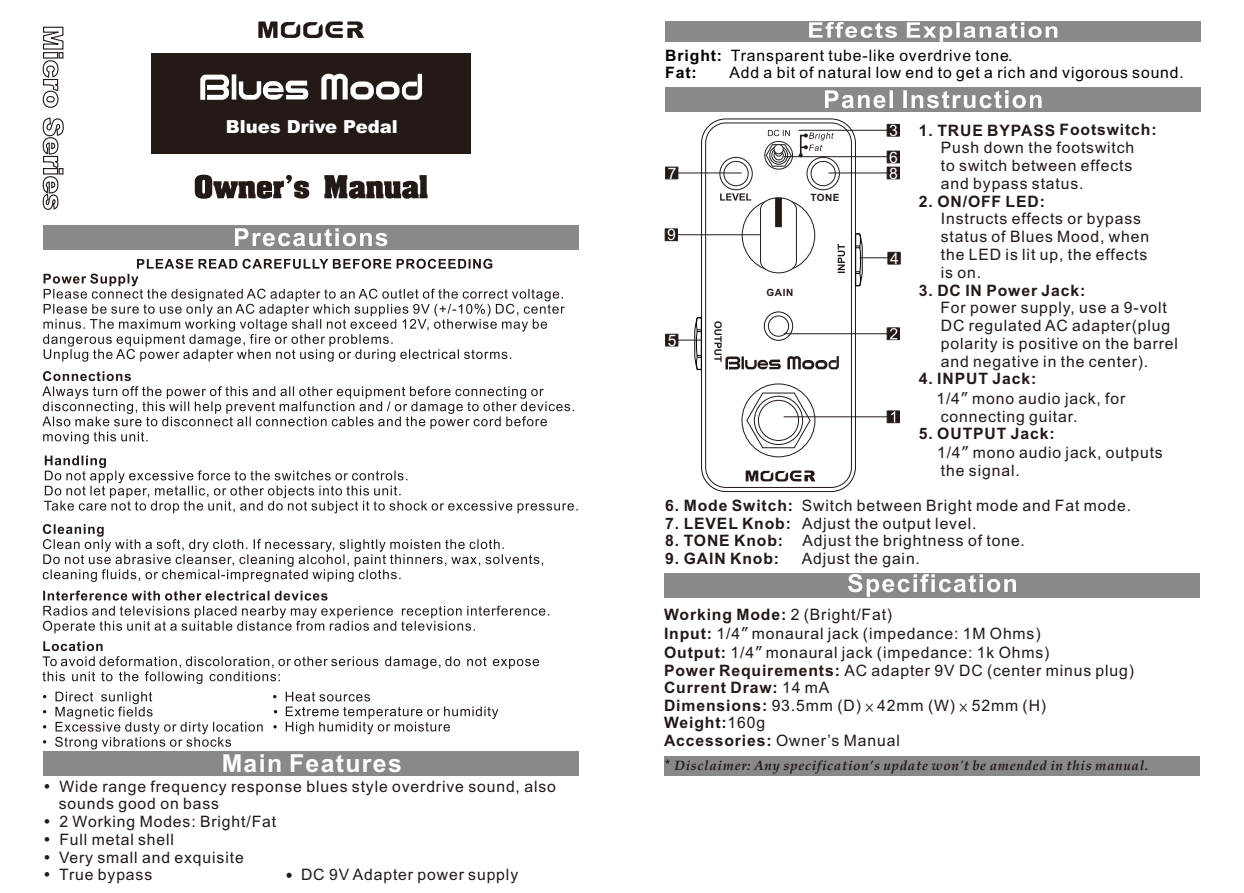
<style>
.page{position:relative;width:1244px;height:893px;background:#fff}
.page>*{position:absolute;margin:0;border:0;box-sizing:border-box;transform-origin:0 0}
.t1{font:700 24.75px "Arial";letter-spacing:.055em;color:#fff}
.t2{font:900 18px "Arial";color:#fff}
.t3{font:15.75px/17.6px "Arial";letter-spacing:.055em;color:#231916}
.t4{font:15.75px/17.6px "Arial";letter-spacing:.055em;color:#000}
.t5{font:700 15.75px "Arial";letter-spacing:.055em;color:#231916}
.t6{font:15.75px/26.8px "Arial";color:#fff}
.t7{font:italic 700 13.5px "Palatino Linotype";letter-spacing:.05em;color:#231916}
.t8{font:700 9.9px "Arial";letter-spacing:.055em;color:#231916}
.s1{font-weight:700}
.s2{font-family:"Tahoma"}
.s3{font-family:"P Ming Li U"}
.s4{font-family:"Arial";font-weight:400;font-style:normal;font-size:14.62px}
</style>
<div class="page">
<div style="left:43px;top:751px;width:536px;height:24px;background:#898989"></div>
<svg style="left:42px;top:26px;width:22px;height:82px"></svg>
<svg style="left:42px;top:117px;width:22px;height:93px"></svg>
<svg style="left:258px;top:21px;width:106px;height:17px"></svg>
<svg style="left:195px;top:175px;width:232px;height:24px"></svg>
<div style="left:43px;top:225px;width:536px;height:24px;background:#898989"></div>
<svg style="left:235px;top:228px;width:152px;height:18px"></svg>
<svg style="left:43px;top:259px;width:522px;height:103px"></svg>
<svg style="left:42px;top:641px;width:497px;height:108px"></svg>
<svg style="left:43px;top:456px;width:535px;height:177px"></svg>
<svg style="left:42px;top:371px;width:532px;height:73px"></svg>
<div style="left:665px;top:87px;width:536px;height:24px;background:#898989"></div>
<svg style="left:825px;top:90px;width:216px;height:18px"></svg>
<div style="left:701px;top:119px;width:155px;height:373px;background:#fff;border:1px solid #231916;border-radius:24px"></div>
<div style="left:705px;top:123px;width:147px;height:365px;background:#fff;border:1px solid #231916;border-radius:20px"></div>
<div style="left:720px;top:157px;width:32px;height:33px;background:#433b38;border-radius:50%"></div>
<svg style="left:719px;top:157px;width:33px;height:33px"></svg>
<div style="left:723px;top:161px;width:25px;height:25px;background:#fff;border:1px solid #231916;border-radius:50%"></div>
<svg style="left:807px;top:157px;width:32px;height:33px"></svg>
<div style="left:811px;top:161px;width:24px;height:25px;background:#fff;border:1px solid #231916;border-radius:50%"></div>
<div style="left:742px;top:199px;width:73px;height:73px;background:#fff;border:1px solid #241e1e;border-radius:50%"></div>
<svg style="left:760px;top:197px;width:37px;height:76px"></svg>
<div style="left:775px;top:198px;width:7px;height:29px;background:#231916"></div>
<div style="left:764px;top:312px;width:28px;height:28px;background:#2a201d;border-radius:50%"></div>
<svg style="left:764px;top:312px;width:29px;height:29px"></svg>
<div style="left:768px;top:316px;width:20px;height:20px;background:#605956;border-radius:10px"></div>
<div style="left:768px;top:316px;width:21px;height:20px;background:#fff;border:1px solid #231916;border-radius:50%"></div>
<svg style="left:746px;top:471px;width:69px;height:10px"></svg>
<svg style="left:837px;top:244px;width:8px;height:29px"></svg>
<svg style="left:768px;top:130px;width:22px;height:6px"></svg>
<svg style="left:720px;top:193px;width:31px;height:8px"></svg>
<svg style="left:742px;top:384px;width:73px;height:73px"></svg>
<svg style="left:746px;top:392px;width:65px;height:56px"></svg>
<svg style="left:754px;top:396px;width:49px;height:49px"></svg>
<div style="left:758px;top:400px;width:41px;height:41px;background:#fff;border:1px solid #231916;border-radius:50%"></div>
<svg style="left:855px;top:233px;width:8px;height:53px"></svg>
<svg style="left:764px;top:141px;width:29px;height:28px"></svg>
<svg style="left:765px;top:144px;width:27px;height:23px"></svg>
<svg style="left:774px;top:145px;width:9px;height:11px"></svg>
<div style="left:774px;top:144px;width:9px;height:10px;background:#fff;border:1px solid #241e1e;border-radius:50%"></div>
<svg style="left:714px;top:321px;width:125px;height:48px"></svg>
<svg style="left:799px;top:133px;width:34px;height:23px"></svg>
<hr style="left:783px;top:333px;width:116px;height:1px;background:#231916">
<div style="left:887px;top:328px;width:13px;height:12px;background:#231916;border:1px solid #231916"></div>
<svg style="left:890px;top:328px;width:7px;height:11px"></svg>
<hr style="left:783px;top:416px;width:115px;height:1px;background:#231916">
<svg style="left:887px;top:411px;width:13px;height:12px"></svg>
<svg style="left:891px;top:411px;width:4px;height:11px"></svg>
<hr style="left:859px;top:257px;width:36px;height:1px;background:#231916">
<div style="left:887px;top:252px;width:13px;height:12px;background:#231916;border:1px solid #231916"></div>
<svg style="left:675px;top:317px;width:27px;height:53px"></svg>
<div style="left:665px;top:334px;width:13px;height:12px;background:#231916;border:1px solid #231916"></div>
<div style="left:665px;top:229px;width:13px;height:12px;background:#231916;border:1px solid #231916"></div>
<hr style="left:798px;top:130px;width:98px;height:1px;background:#231916">
<hr style="left:783px;top:156px;width:111px;height:1px;background:#231916">
<div style="left:887px;top:124px;width:13px;height:12px;background:#231916;border:1px solid #231916"></div>
<div style="left:887px;top:151px;width:13px;height:12px;background:#231916;border:1px solid #231916"></div>
<hr style="left:828px;top:173px;width:66px;height:1px;background:#231916">
<div style="left:887px;top:167px;width:13px;height:12px;background:#231916;border:1px solid #231916"></div>
<div style="left:665px;top:167px;width:13px;height:12px;background:#231916;border:1px solid #231916"></div>
<hr style="left:675px;top:173px;width:66px;height:1px;background:#231916">
<hr style="left:678px;top:234px;width:83px;height:1px;background:#231916">
<div style="left:664px;top:573px;width:536px;height:24px;background:#898989"></div>
<svg style="left:848px;top:574px;width:168px;height:23px"></svg>
<div style="left:664px;top:756px;width:536px;height:19px;background:#898989"></div>
<div style="left:665px;top:21px;width:536px;height:21px;background:#898989"></div>
<svg style="left:809px;top:22px;width:248px;height:20px"></svg>
<div style="left:151px;top:53px;width:320px;height:101px;background:#231916"></div>
<svg style="left:200px;top:74px;width:222px;height:26px"></svg>
<svg style="left:287px;top:873px;width:4px;height:4px"></svg>
<p class="t2" style="left:226px;top:120px;width:174px">Blues Drive Pedal</p>
<h1 class="t1" style="left:222px;top:754px;width:182px">Main Features</h1>
<p class="t3" style="left:59px;top:779px;width:498px">Wide range frequency response blues style overdrive sound, also sounds good on bass<br>2 Working Modes: Bright/Fat<br>Full metal shell<br>Very small and exquisite<br>True bypass</p>
<p class="t3" style="left:301px;top:867px;width:219px">DC 9V Adapter power supply</p>
<p class="t4" style="left:665px;top:48px;width:349px"><span class="s1">Bright:</span> Transparent tube-like overdrive tone.<br><span class="s1">Fat:</span></p>
<p class="t4" style="left:729px;top:65px;width:456px">Add a bit of natural low end to get a rich and vigorous sound.</p>
<p class="t6" style="left:889px;top:118px;width:10px">3<br>6</p>
<p class="t6" style="left:668px;top:161px;width:10px">7</p>
<p class="t6" style="left:889px;top:161px;width:10px">8</p>
<p class="t6" style="left:667px;top:223px;width:10px">9</p>
<p class="t6" style="left:668px;top:328px;width:10px">5</p>
<p class="t8" style="left:810px;top:194px;width:31px">TONE</p>
<p class="t8" style="left:766px;top:289px;width:28px">GAIN</p>
<p class="t6" style="left:890px;top:246px;width:10px">4</p>
<p class="t5" style="left:919px;top:124px;width:239px">1. TRUE BYPASS Footswitch:</p>
<p class="t3" style="left:941px;top:140px;width:195px">Push down the footswitch to switch between effects and bypass status.</p>
<p class="t5" style="left:919px;top:195px;width:127px">2. ON/OFF LED:</p>
<p class="t3" style="left:941px;top:211px;width:210px">Instructs effects or bypass status of Blues Mood, when the LED is lit up, the effects is on.</p>
<p class="t5" style="left:919px;top:284px;width:168px">3. DC IN Power Jack:</p>
<p class="t3" style="left:940px;top:300px;width:239px">For power supply, use a 9-volt<br>DC regulated AC adapter(plug polarity is positive on the barrel and negative in the center).</p>
<p class="t3" style="left:936px;top:371px;width:190px;line-height:19.3px;text-indent:-17px"><span class="s1">4. INPUT Jack:<br></span>1/4<span class="s2">”</span> mono audio jack, for</p>
<p class="t3" style="left:941px;top:409px;width:138px">connecting guitar.</p>
<p class="t3" style="left:937px;top:425px;width:227px;line-height:19.1px;text-indent:-18px"><span class="s1">5. OUTPUT Jack:<br></span>1/4<span class="s2">”</span> mono audio jack, outputs</p>
<p class="t3" style="left:941px;top:463px;width:80px">the signal.</p>
<p class="t3" style="left:802px;top:498px;width:331px">Switch between Bright mode and Fat mode.</p>
<p class="t5" style="left:665px;top:500px;width:129px">6. Mode Switch:</p>
<p class="t3" style="left:665px;top:516px;width:313px"><span class="s1">7. LEVEL Knob:</span> Adjust the output level.</p>
<p class="t3" style="left:665px;top:533px;width:361px"><span class="s1">8. TONE Knob:</span> Adjust the brightness of tone.</p>
<p class="t5" style="left:665px;top:552px;width:115px">9. GAIN Knob:</p>
<p class="t3" style="left:802px;top:551px;width:120px">Adjust the gain.</p>
<p class="t3" style="left:664px;top:606px;width:387px;line-height:19.1px"><span class="s1">Working Mode:</span> 2 (Bright/Fat)<br><span class="s1">Input:</span> 1/4<span class="s2">”</span> monaural jack (impedance: 1M Ohms)<br><span class="s1">Output:</span> 1/4<span class="s2">”</span> monaural jack (impedance: 1k Ohms)</p>
<p class="t3" style="left:664px;top:663px;width:472px"><span class="s1">Power Requirements:</span> AC adapter 9V DC (center minus plug)<br><span class="s1">Current Draw:</span> 14 mA<br><span class="s1">Dimensions:</span> 93.5mm (D) <span class="s3">×</span> 42mm (W) <span class="s3">×</span> 52mm (H)<br><span class="s1">Weight:</span>160g<br><span class="s1">Accessories:</span> Owner’s Manual</p>
<p class="t7" style="left:665px;top:760px;width:485px"><span class="s4">*</span> Disclaimer: Any specification’s update won't be amended in this manual.</p>
</div>
